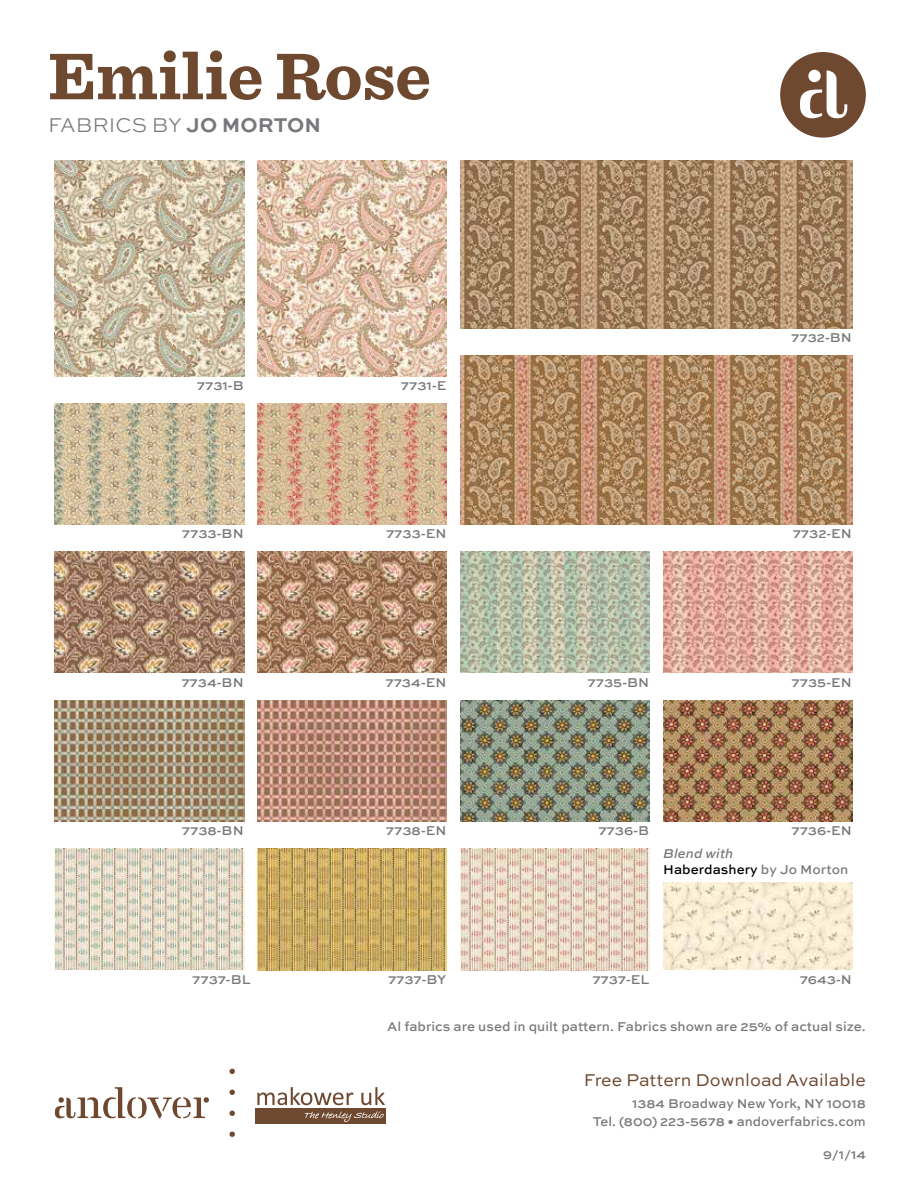
<style>
.page{position:relative;width:919px;height:1188px;background:#fff}
.page>*{position:absolute;margin:0;border:0;box-sizing:border-box;transform-origin:0 0}
.t1{font:700 69px "Sentinel";color:#6e482f}
.t2{font:300 21px "Sweet Sans Pro";color:#77787b}
.t3{font:18px "Sweet Sans";color:#6e482f}
.t4{font:500 13.5px/18px "Sweet Sans Pro";color:#77787b;text-align:right}
.t5{font:500 13.5px "Sweet Sans Pro";color:#000}
.t6{font:italic 500 13.5px "Sweet Sans";color:#77787b}
.s1{font-weight:700}
.s2{color:#77787b}
</style>
<div class="page">
<div style="left:779px;top:52px;width:86px;height:86px;background:#6e482f;border-radius:50%"></div>
<svg style="left:800px;top:70px;width:46px;height:48px"></svg>
<div style="left:807px;top:70px;width:13px;height:12px;background:#fff;border-radius:50%"></div>
<div style="left:255px;top:1108px;width:131px;height:16px;background:#6e482f"></div>
<svg style="left:257px;top:1087px;width:96px;height:18px"></svg>
<svg style="left:361px;top:1087px;width:23px;height:18px"></svg>
<svg style="left:304px;top:1111px;width:79px;height:11px"></svg>
<svg style="left:229px;top:1132px;width:6px;height:5px"></svg>
<svg style="left:229px;top:1111px;width:6px;height:5px"></svg>
<svg style="left:229px;top:1090px;width:6px;height:5px"></svg>
<svg style="left:229px;top:1069px;width:6px;height:5px"></svg>
<svg style="left:55px;top:1087px;width:154px;height:31px"></svg>
<img style="left:460px;top:356px;width:391px;height:169px">
<img style="left:460px;top:160px;width:391px;height:169px">
<img style="left:55px;top:160px;width:189px;height:216px">
<img style="left:257px;top:160px;width:189px;height:216px">
<img style="left:55px;top:403px;width:189px;height:122px">
<img style="left:257px;top:552px;width:189px;height:121px">
<img style="left:55px;top:552px;width:189px;height:121px">
<img style="left:257px;top:403px;width:189px;height:121px">
<img style="left:460px;top:552px;width:189px;height:121px">
<img style="left:663px;top:700px;width:188px;height:122px">
<img style="left:460px;top:700px;width:189px;height:122px">
<img style="left:663px;top:552px;width:188px;height:121px">
<img style="left:257px;top:849px;width:189px;height:121px">
<img style="left:55px;top:849px;width:189px;height:121px">
<img style="left:460px;top:849px;width:189px;height:121px">
<img style="left:257px;top:700px;width:189px;height:121px">
<img style="left:55px;top:700px;width:189px;height:122px">
<img style="left:663px;top:882px;width:188px;height:88px">
<h1 class="t1" style="left:48px;top:22px;width:384px">Emilie Rose</h1>
<h2 class="t2" style="left:48px;top:110px;width:274px">FABRICS BY <span class="s1">JO MORTON</span></h2>
<p class="t4" style="left:197px;top:375px;width:48px">7731-B</p>
<p class="t4" style="left:401px;top:375px;width:47px">7731-E</p>
<p class="t4" style="left:790px;top:328px;width:62px">7732-BN</p>
<p class="t4" style="left:182px;top:524px;width:63px">7733-BN</p>
<p class="t4" style="left:386px;top:524px;width:62px">7733-EN</p>
<p class="t4" style="left:792px;top:524px;width:61px">7732-EN</p>
<p class="t4" style="left:181px;top:672px;width:64px">7734-BN</p>
<p class="t4" style="left:385px;top:672px;width:62px">7734-EN</p>
<p class="t4" style="left:587px;top:672px;width:63px">7735-BN</p>
<p class="t4" style="left:791px;top:672px;width:62px">7735-EN</p>
<p class="t4" style="left:182px;top:821px;width:63px">7738-BN</p>
<p class="t4" style="left:386px;top:821px;width:62px">7738-EN</p>
<p class="t4" style="left:598px;top:821px;width:52px">7736-B</p>
<p class="t4" style="left:791px;top:821px;width:62px">7736-EN</p>
<p class="t6" style="left:662px;top:845px;width:72px">Blend with</p>
<p class="t5" style="left:662px;top:860px;width:186px">Haberdashery <span class="s2">by Jo Morton</span></p>
<p class="t4" style="left:192px;top:969px;width:60px">7737-BL</p>
<p class="t4" style="left:388px;top:969px;width:60px">7737-BY</p>
<p class="t4" style="left:592px;top:969px;width:58px">7737-EL</p>
<p class="t4" style="left:799px;top:969px;width:54px">7643-N</p>
<p class="t4" style="left:387px;top:1017px;width:480px">Al fabrics are used in quilt pattern. Fabrics shown are 25% of actual size.</p>
<h3 class="t3" style="left:583px;top:1069px;width:283px">Free Pattern Download Available</h3>
<p class="t4" style="left:592px;top:1094px;width:274px">1384 Broadway New York, NY 10018<br>Tel. (800) 223-5678 • andoverfabrics.com</p>
<p class="t4" style="left:822px;top:1145px;width:44px">9/1/14</p>
</div>
